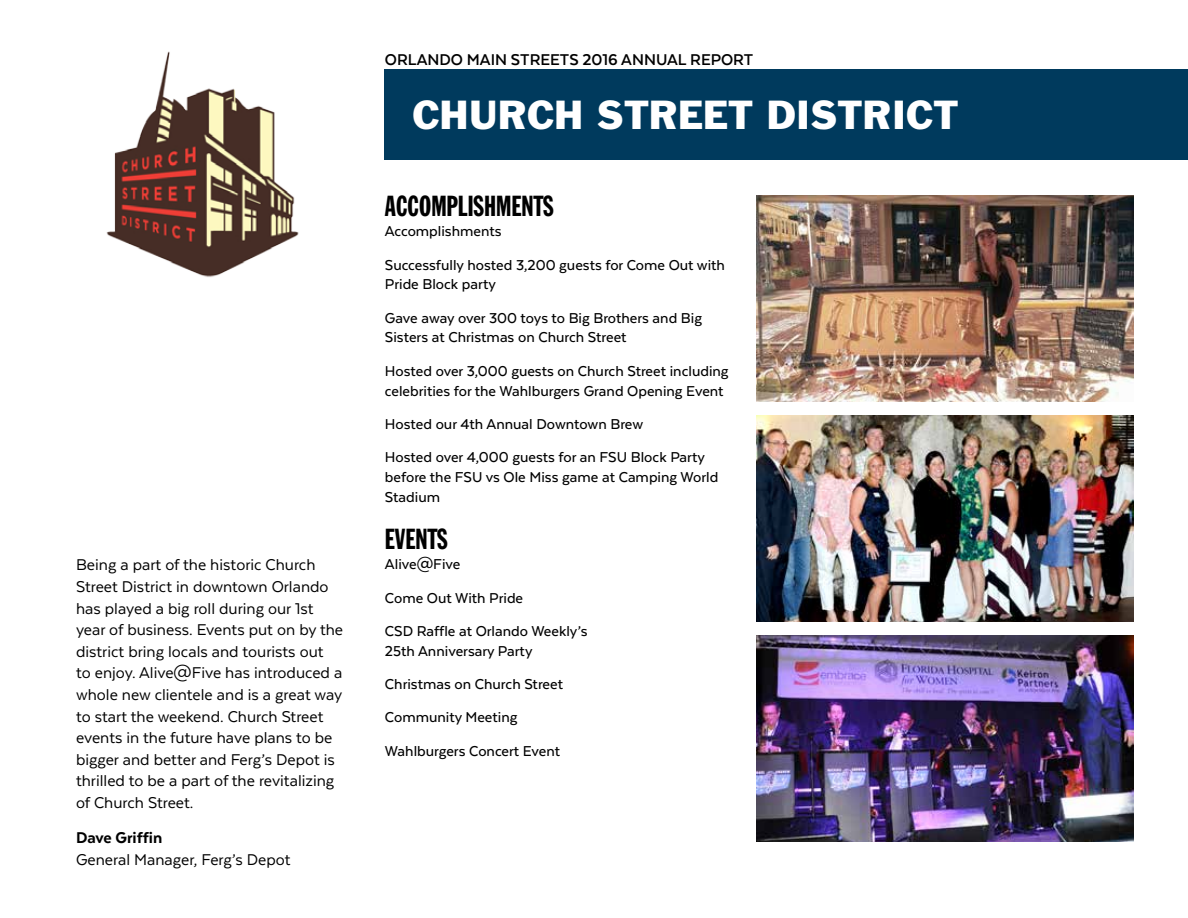
<style>
.page{position:relative;width:1188px;height:918px;background:#fff}
.page>*{position:absolute;margin:0;border:0;box-sizing:border-box;transform-origin:0 0}
.t1{font:37.5px "Franklin Gothic";color:#fff}
.t2{font:28.5px "Franklin Gothic Extra Cond";color:#000}
.t3{font:18px/21.6px "Texta";color:#000}
.t4{font:700 18px "Texta";color:#000}
.t5{font:800 18px "Texta";color:#000}
.t6{font:500 16.5px/33.3px "Texta";color:#000}
</style>
<div class="page">
<div style="left:385px;top:70px;width:803px;height:90px;background:#003a5d"></div>
<img style="left:756px;top:195px;width:378px;height:206px">
<img style="left:756px;top:415px;width:378px;height:206px">
<img style="left:756px;top:635px;width:378px;height:206px">
<img style="left:106px;top:51px;width:193px;height:226px">
<p class="t3" style="left:76px;top:554px;width:269px">Being a part of the historic Church Street District in downtown Orlando has played a big roll during our 1st year of business. Events put on by the district bring locals and tourists out<br>to enjoy. Alive@Five has introduced a whole new clientele and is a great way to start the weekend. Church Street events in the future have plans to be bigger and better and Ferg’s Depot is thrilled to be a part of the revitalizing of Church Street.</p>
<p class="t5" style="left:76px;top:828px;width:88px">Dave Griffin</p>
<p class="t3" style="left:76px;top:848px;width:216px">General Manager, Ferg’s Depot</p>
<p class="t4" style="left:385px;top:50px;width:370px">ORLANDO MAIN STREETS 2016 ANNUAL REPORT</p>
<h1 class="t1" style="left:413px;top:91px;width:547px">CHURCH STREET DISTRICT</h1>
<h2 class="t2" style="left:385px;top:191px;width:170px">ACCOMPLISHMENTS</h2>
<p class="t6" style="left:385px;top:214px;width:342px">Accomplishments<br>Successfully hosted 3,200 guests for Come Out with</p>
<p class="t6" style="left:385px;top:268px;width:319px">Pride Block party<br>Gave away over 300 toys to Big Brothers and Big</p>
<p class="t6" style="left:385px;top:321px;width:345px">Sisters at Christmas on Church Street<br>Hosted over 3,000 guests on Church Street including</p>
<p class="t6" style="left:385px;top:374px;width:340px">celebrities for the Wahlburgers Grand Opening Event<br>Hosted our 4th Annual Downtown Brew<br>Hosted over 4,000 guests for an FSU Block Party</p>
<p class="t6" style="left:385px;top:467px;width:335px;line-height:19.8px">before the FSU vs Ole Miss game at Camping World<br>Stadium</p>
<h2 class="t2" style="left:385px;top:524px;width:64px">EVENTS</h2>
<p class="t6" style="left:385px;top:547px;width:204px">Alive@Five<br>Come Out With Pride<br>CSD Raffle at Orlando Weekly’s</p>
<p class="t6" style="left:385px;top:634px;width:180px">25th Anniversary Party<br>Christmas on Church Street<br>Community Meeting<br>Wahlburgers Concert Event</p>
</div>
